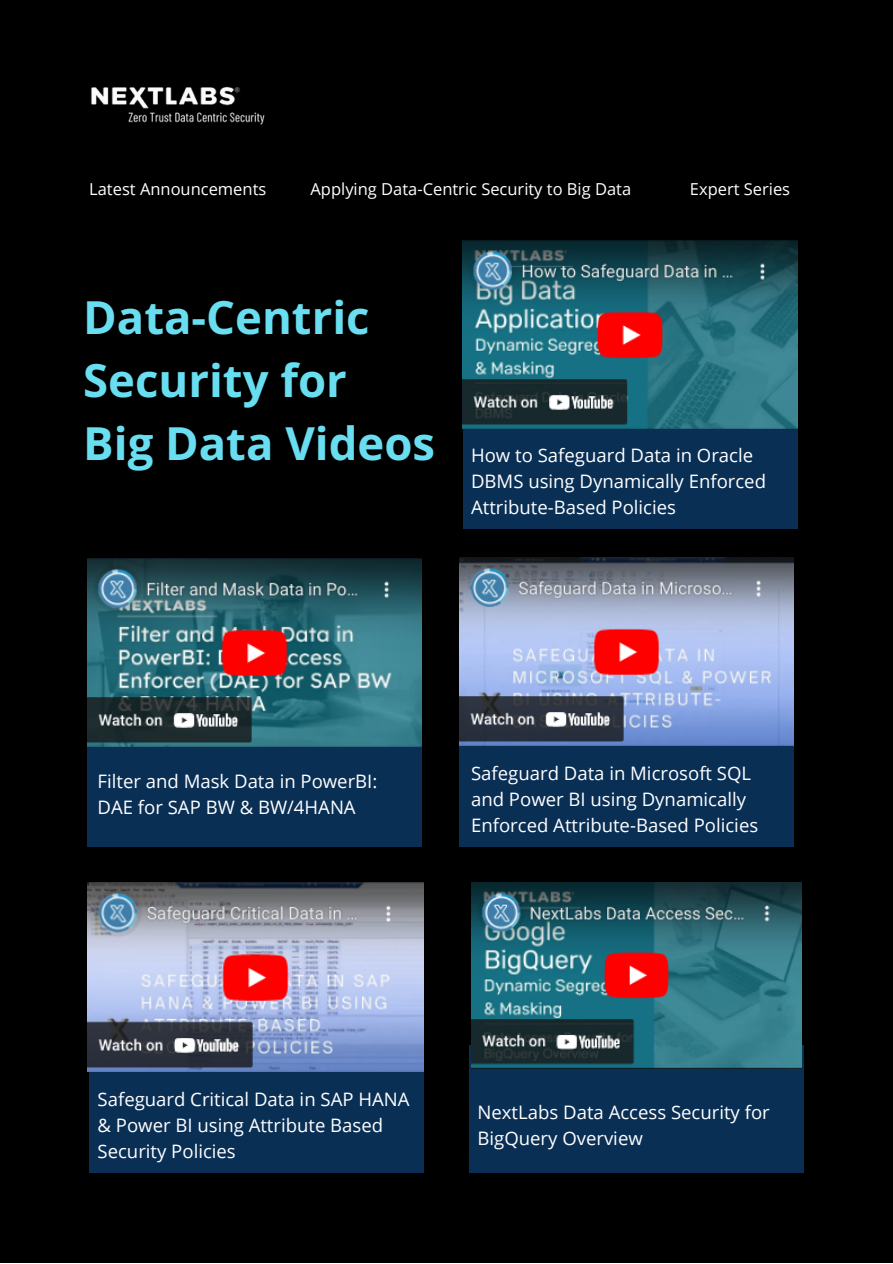
<style>
.page{position:relative;width:893px;height:1264px;background:#fff}
.page>*{position:absolute;margin:0;border:0;box-sizing:border-box;transform-origin:0 0}
.t1{font:700 45.45px/63px "Open Sans";color:#68def0}
.t2{font:18.6px/25.8px "Open Sans";color:#fff}
.t3{font:16.5px "Open Sans";color:#fff}
</style>
<div class="page">
<div style="left:0;top:0;width:892px;height:1262px;background:#000001"></div>
<img style="left:91px;top:86px;width:174px;height:38px">
<div style="left:463px;top:401px;width:334px;height:127px;background:#0a2f55"></div>
<img style="left:463px;top:240px;width:334px;height:188px">
<div style="left:87px;top:719px;width:334px;height:127px;background:#0a2f55"></div>
<img style="left:87px;top:558px;width:334px;height:188px">
<div style="left:459px;top:719px;width:334px;height:127px;background:#0a2f55"></div>
<img style="left:459px;top:557px;width:334px;height:188px">
<div style="left:89px;top:1045px;width:335px;height:127px;background:#0a2f55"></div>
<img style="left:87px;top:882px;width:337px;height:189px">
<div style="left:469px;top:1045px;width:334px;height:127px;background:#0a2f55"></div>
<img style="left:471px;top:882px;width:330px;height:186px">
<p class="t3" style="left:89px;top:177px;width:178px">Latest Announcements</p>
<p class="t3" style="left:310px;top:177px;width:322px">Applying Data-Centric Security to Big Data</p>
<p class="t3" style="left:689px;top:177px;width:102px">Expert Series</p>
<p class="t1" style="left:83px;top:285px;width:288px">Data-Centric<br>Security for</p>
<p class="t1" style="left:83px;top:411px;width:353px">Big Data Videos</p>
<p class="t2" style="left:471px;top:442px;width:296px">How to Safeguard Data in Oracle<br>DBMS using Dynamically Enforced<br>Attribute-Based Policies</p>
<p class="t2" style="left:98px;top:768px;width:281px">Filter and Mask Data in PowerBI:<br>DAE for SAP BW &amp; BW/4HANA</p>
<p class="t2" style="left:471px;top:760px;width:288px">Safeguard Data in Microsoft SQL and Power BI using Dynamically<br>Enforced Attribute-Based Policies</p>
<p class="t2" style="left:98px;top:1086px;width:313px">Safeguard Critical Data in SAP HANA &amp; Power BI using Attribute Based<br>Security Policies</p>
<p class="t2" style="left:477px;top:1099px;width:294px">NextLabs Data Access Security for<br>BigQuery Overview</p>
</div>
